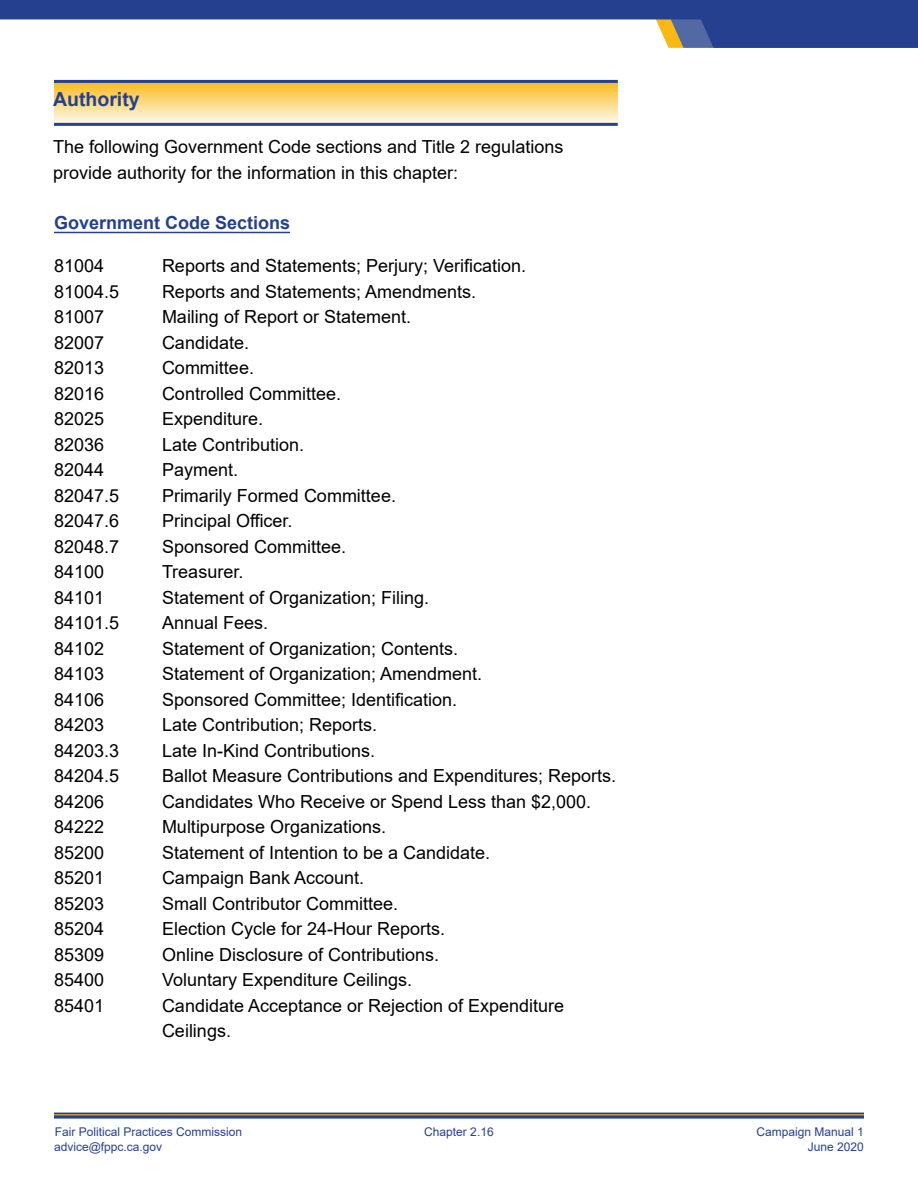
<style>
.page{position:relative;width:918px;height:1188px;background:#fff}
.page>*{position:absolute;margin:0;border:0;box-sizing:border-box;transform-origin:0 0}
.H1_No_Lines{font:700 19.5px "Arial";color:#25408f}
.Main_Paragraph{font:18px/25.5px "Arial";color:#000}
.H2_-_Authority_UL{font:700 18px "Arial";color:#25408f}
.t1{font:12px/15px "Arial";color:#25408f}
</style>
<div class="page">
<svg style="left:54px;top:83px;width:564px;height:40px;background:#fbd986"></svg>
<hr style="left:54px;top:80px;width:564px;height:3px;background:#25408f">
<hr style="left:54px;top:123px;width:564px;height:3px;background:#25408f">
<svg style="left:54px;top:1113px;width:810px;height:6px;background:#47598f"></svg>
<hr style="left:54px;top:1114px;width:810px;height:1px;background:#fab816">
<svg style="left:0;top:0;width:918px;height:48px;fill:#25408f"></svg>
<hr style="left:54px;top:232px;width:236px;height:1px;background:#25408f">
<p class="H1_No_Lines" style="left:53px;top:86px;width:88px">Authority</p>
<p class="Main_Paragraph" style="left:53px;top:134px;width:512px">The following Government Code sections and Title 2 regulations provide authority for the information in this chapter:</p>
<p class="H2_-_Authority_UL" style="left:54px;top:210px;width:238px">Government Code Sections</p>
<p class="Main_Paragraph" style="left:54px;top:253px;width:52px">81004</p>
<p class="Main_Paragraph" style="left:162px;top:253px;width:366px">Reports and Statements; Perjury; Verification.</p>
<p class="Main_Paragraph" style="left:54px;top:278px;width:67px">81004.5</p>
<p class="Main_Paragraph" style="left:162px;top:278px;width:316px">Reports and Statements; Amendments.</p>
<p class="Main_Paragraph" style="left:54px;top:304px;width:52px">81007</p>
<p class="Main_Paragraph" style="left:162px;top:304px;width:251px">Mailing of Report or Statement.</p>
<p class="Main_Paragraph" style="left:54px;top:329px;width:52px">82007</p>
<p class="Main_Paragraph" style="left:162px;top:329px;width:89px">Candidate.</p>
<p class="Main_Paragraph" style="left:54px;top:355px;width:52px">82013</p>
<p class="Main_Paragraph" style="left:162px;top:355px;width:94px">Committee.</p>
<p class="Main_Paragraph" style="left:54px;top:380px;width:52px">82016</p>
<p class="Main_Paragraph" style="left:162px;top:380px;width:181px">Controlled Committee.</p>
<p class="Main_Paragraph" style="left:54px;top:406px;width:52px">82025</p>
<p class="Main_Paragraph" style="left:162px;top:406px;width:103px">Expenditure.</p>
<p class="Main_Paragraph" style="left:54px;top:431px;width:52px">82036</p>
<p class="Main_Paragraph" style="left:162px;top:431px;width:144px">Late Contribution.</p>
<p class="Main_Paragraph" style="left:54px;top:457px;width:52px">82044</p>
<p class="Main_Paragraph" style="left:162px;top:457px;width:78px">Payment.</p>
<p class="Main_Paragraph" style="left:54px;top:482px;width:67px">82047.5</p>
<p class="Main_Paragraph" style="left:162px;top:482px;width:236px">Primarily Formed Committee.</p>
<p class="Main_Paragraph" style="left:54px;top:508px;width:67px">82047.6</p>
<p class="Main_Paragraph" style="left:162px;top:508px;width:132px">Principal Officer.</p>
<p class="Main_Paragraph" style="left:54px;top:533px;width:67px">82048.7</p>
<p class="Main_Paragraph" style="left:162px;top:533px;width:186px">Sponsored Committee.</p>
<p class="Main_Paragraph" style="left:54px;top:559px;width:52px">84100</p>
<p class="Main_Paragraph" style="left:162px;top:559px;width:83px">Treasurer.</p>
<p class="Main_Paragraph" style="left:54px;top:584px;width:52px">84101</p>
<p class="Main_Paragraph" style="left:162px;top:584px;width:269px">Statement of Organization; Filing.</p>
<p class="Main_Paragraph" style="left:54px;top:610px;width:67px">84101.5</p>
<p class="Main_Paragraph" style="left:162px;top:610px;width:108px">Annual Fees.</p>
<p class="Main_Paragraph" style="left:54px;top:635px;width:52px">84102</p>
<p class="Main_Paragraph" style="left:162px;top:635px;width:298px">Statement of Organization; Contents.</p>
<p class="Main_Paragraph" style="left:54px;top:661px;width:52px">84103</p>
<p class="Main_Paragraph" style="left:162px;top:661px;width:322px">Statement of Organization; Amendment.</p>
<p class="Main_Paragraph" style="left:54px;top:686px;width:52px">84106</p>
<p class="Main_Paragraph" style="left:162px;top:686px;width:297px">Sponsored Committee; Identification.</p>
<p class="Main_Paragraph" style="left:54px;top:712px;width:52px">84203</p>
<p class="Main_Paragraph" style="left:162px;top:712px;width:217px">Late Contribution; Reports.</p>
<p class="Main_Paragraph" style="left:54px;top:737px;width:67px">84203.3</p>
<p class="Main_Paragraph" style="left:162px;top:737px;width:215px">Late In-Kind Contributions.</p>
<p class="Main_Paragraph" style="left:54px;top:763px;width:67px">84204.5</p>
<p class="Main_Paragraph" style="left:162px;top:763px;width:456px">Ballot Measure Contributions and Expenditures; Reports.</p>
<p class="Main_Paragraph" style="left:54px;top:788px;width:52px">84206</p>
<p class="Main_Paragraph" style="left:162px;top:788px;width:431px">Candidates Who Receive or Spend Less than $2,000.</p>
<p class="Main_Paragraph" style="left:54px;top:814px;width:52px">84222</p>
<p class="Main_Paragraph" style="left:162px;top:814px;width:226px">Multipurpose Organizations.</p>
<p class="Main_Paragraph" style="left:54px;top:839px;width:52px">85200</p>
<p class="Main_Paragraph" style="left:162px;top:839px;width:330px">Statement of Intention to be a Candidate.</p>
<p class="Main_Paragraph" style="left:54px;top:865px;width:52px">85201</p>
<p class="Main_Paragraph" style="left:162px;top:865px;width:204px">Campaign Bank Account.</p>
<p class="Main_Paragraph" style="left:54px;top:890px;width:52px">85203</p>
<p class="Main_Paragraph" style="left:162px;top:890px;width:238px">Small Contributor Committee.</p>
<p class="Main_Paragraph" style="left:54px;top:916px;width:52px">85204</p>
<p class="Main_Paragraph" style="left:162px;top:916px;width:285px">Election Cycle for 24-Hour Reports.</p>
<p class="Main_Paragraph" style="left:54px;top:941px;width:52px">85309</p>
<p class="Main_Paragraph" style="left:162px;top:941px;width:279px">Online Disclosure of Contributions.</p>
<p class="Main_Paragraph" style="left:54px;top:967px;width:52px">85400</p>
<p class="Main_Paragraph" style="left:162px;top:967px;width:252px">Voluntary Expenditure Ceilings.</p>
<p class="Main_Paragraph" style="left:54px;top:992px;width:52px">85401</p>
<p class="Main_Paragraph" style="left:162px;top:992px;width:404px">Candidate Acceptance or Rejection of Expenditure<br>Ceilings.</p>
<p class="t1" style="left:54px;top:1124px;width:190px">Fair Political Practices Commission advice@fppc.ca.gov</p>
<p class="t1" style="left:424px;top:1124px;width:71px">Chapter 2.16</p>
<p class="t1" style="left:757px;top:1124px;width:109px;text-align:right">Campaign Manual 1<br>June 2020</p>
</div>
